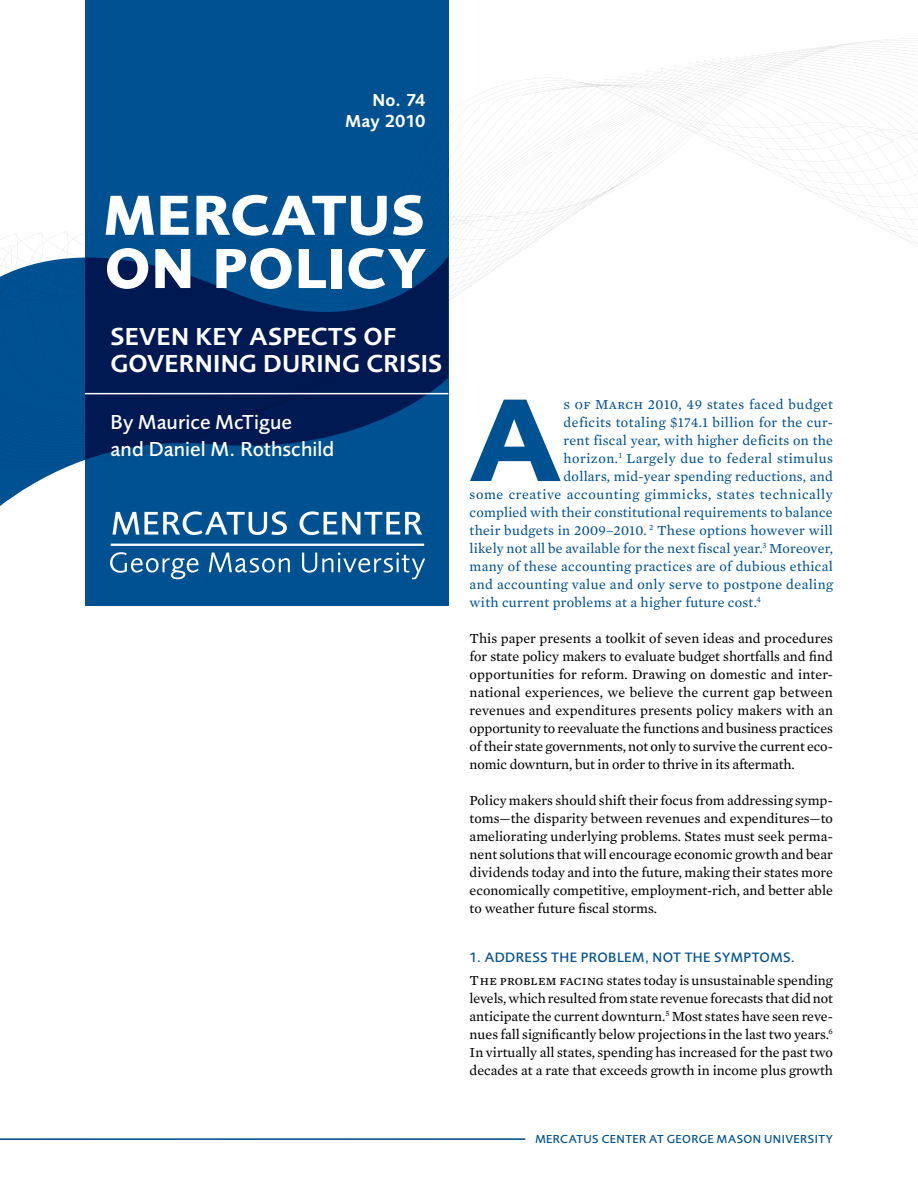
<style>
.page{position:relative;width:918px;height:1188px;background:#fff}
.page>*{position:absolute;margin:0;border:0;box-sizing:border-box;transform-origin:0 0}
.t1{font:700 122.1px "Foundry Sans";color:#005191}
.t2{font:700 58.5px/53.2px "Foundry Sans";letter-spacing:.015em;color:#fff}
.t3{font:600 25.5px/27px "Foundry Sans";letter-spacing:.005em;color:#fff}
.t4{font:500 21px/27px "Foundry Sans";letter-spacing:.005em;color:#fff}
.t5{font:600 18px/21px "Foundry Sans";letter-spacing:-.01em;color:#fff;text-align:right}
.t6{font:14.1px/18px "Mercury Text G2";color:#000;text-align:justify}
.t7{font:14.1px "Mercury Text G2";letter-spacing:.02em;color:#005191}
.t8{font:14.1px "Mercury Text G2";letter-spacing:.045em;color:#005191}
.t9{font:14.1px "Mercury Text G2";letter-spacing:.04em;color:#005191}
.t10{font:500 14.1px "Foundry Sans";letter-spacing:.035em;color:#005191}
.t11{font:500 12px "Foundry Sans";letter-spacing:.035em;color:#005191}
.s1{font-family:"Mercury Text G2 Roman SC"}
</style>
<div class="page">
<svg style="left:0;top:78px;width:918px;height:389px"></svg>
<svg style="left:0;top:255px;width:85px;height:251px;background:#22689f"></svg>
<svg style="left:85px;top:0;width:363px;height:606px;background:#004280"></svg>
<hr style="left:85px;top:393px;width:363px;height:1px;background:#fff">
<hr style="left:0;top:1139px;width:525px;height:1px;background:#005191">
<svg style="left:112px;top:511px;width:175px;height:24px"></svg>
<svg style="left:300px;top:511px;width:122px;height:24px"></svg>
<svg style="left:110px;top:552px;width:89px;height:27px;background:#3474a7"></svg>
<svg style="left:209px;top:553px;width:81px;height:20px"></svg>
<svg style="left:302px;top:552px;width:123px;height:27px;background:#2c6fa4"></svg>
<hr style="left:111px;top:544px;width:313px;height:2px;background:#fff">
<p class="t5" style="left:346px;top:91px;width:82px">NO. 74<br>MAY 2010</p>
<h2 class="t2" style="left:105px;top:191px;width:323px">MERCATUS<br>ON POLICY</h2>
<h3 class="t3" style="left:111px;top:324px;width:331px">SEVEN KEY ASPECTS OF<br>GOVERNING DURING CRISIS</h3>
<h3 class="t4" style="left:111px;top:409px;width:225px">BY MAURICE MCTIGUE<br>AND DANIEL M. ROTHSCHILD</h3>
<h1 class="t1" style="left:470px;top:382px;width:93px">A</h1>
<p class="t7" style="left:563px;top:396px;width:271px"><span class="s1">s of March</span> 2010, 49 states faced budget</p>
<p class="t7" style="left:563px;top:414px;width:271px">deficits totaling $174.1 billion for the cur-</p>
<p class="t7" style="left:563px;top:432px;width:271px">rent fiscal year, with higher deficits on the</p>
<p class="t9" style="left:563px;top:450px;width:271px">horizon.<sup>1</sup> Largely due to federal stimulus</p>
<p class="t7" style="left:563px;top:468px;width:271px">dollars, mid-year spending reductions, and</p>
<p class="t8" style="left:470px;top:486px;width:365px">some creative accounting gimmicks, states technically</p>
<p class="t7" style="left:470px;top:504px;width:365px">complied with their constitutional requirements to balance</p>
<p class="t7" style="left:470px;top:522px;width:365px">their budgets in 2009–2010. <sup>2</sup> These options however will</p>
<p class="t7" style="left:470px;top:540px;width:365px">likely not all be available for the next fiscal year.<sup>3</sup> Moreover,</p>
<p class="t7" style="left:470px;top:558px;width:365px">many of these accounting practices are of dubious ethical</p>
<p class="t7" style="left:470px;top:576px;width:365px">and accounting value and only serve to postpone dealing</p>
<p class="t7" style="left:470px;top:594px;width:293px">with current problems at a higher future cost.<sup>4</sup></p>
<p class="t6" style="left:470px;top:629px;width:365px">This paper presents a toolkit of seven ideas and procedures for state policy makers to evaluate budget shortfalls and find opportunities for reform. Drawing on domestic and inter&shy;national experiences, we believe the current gap between revenues and expenditures presents policy makers with an opportunity to reevaluate the functions and business practices of their state governments, not only to survive the current eco&shy;nomic downturn, but in order to thrive in its aftermath.</p>
<p class="t6" style="left:470px;top:791px;width:365px">Policy makers should shift their focus from addressing symp&shy;toms—the disparity between revenues and expenditures—to ameliorating underlying problems. States must seek perma&shy;nent solutions that will encourage economic growth and bear dividends today and into the future, making their states more economically competitive, employment-rich, and better able to weather future fiscal storms.</p>
<p class="t10" style="left:470px;top:950px;width:35px">1. ADDRESS</p>
<p class="t10" style="left:551px;top:950px;width:40px">THE PROBLEM</p>
<p class="t10" style="left:645px;top:950px;width:18px">, NOT</p>
<p class="t10" style="left:685px;top:950px;width:41px">THE SYMPTOMS</p>
<p class="t10" style="left:791px;top:950px;width:6px">.</p>
<p class="t6" style="left:470px;top:971px;width:365px"><span class="s1">The problem facing</span> states today is unsustainable spending levels, which resulted from state revenue forecasts that did not anticipate the current downturn.<sup>5</sup> Most states have seen reve&shy;nues fall significantly below projections in the last two years.<sup>6<br></sup>In virtually all states, spending has increased for the past two decades at a rate that exceeds growth in income plus growth</p>
<p class="t11" style="left:535px;top:1133px;width:299px">MERCATUS CENTER AT GEORGE MASON UNIVERSITY</p>
</div>
